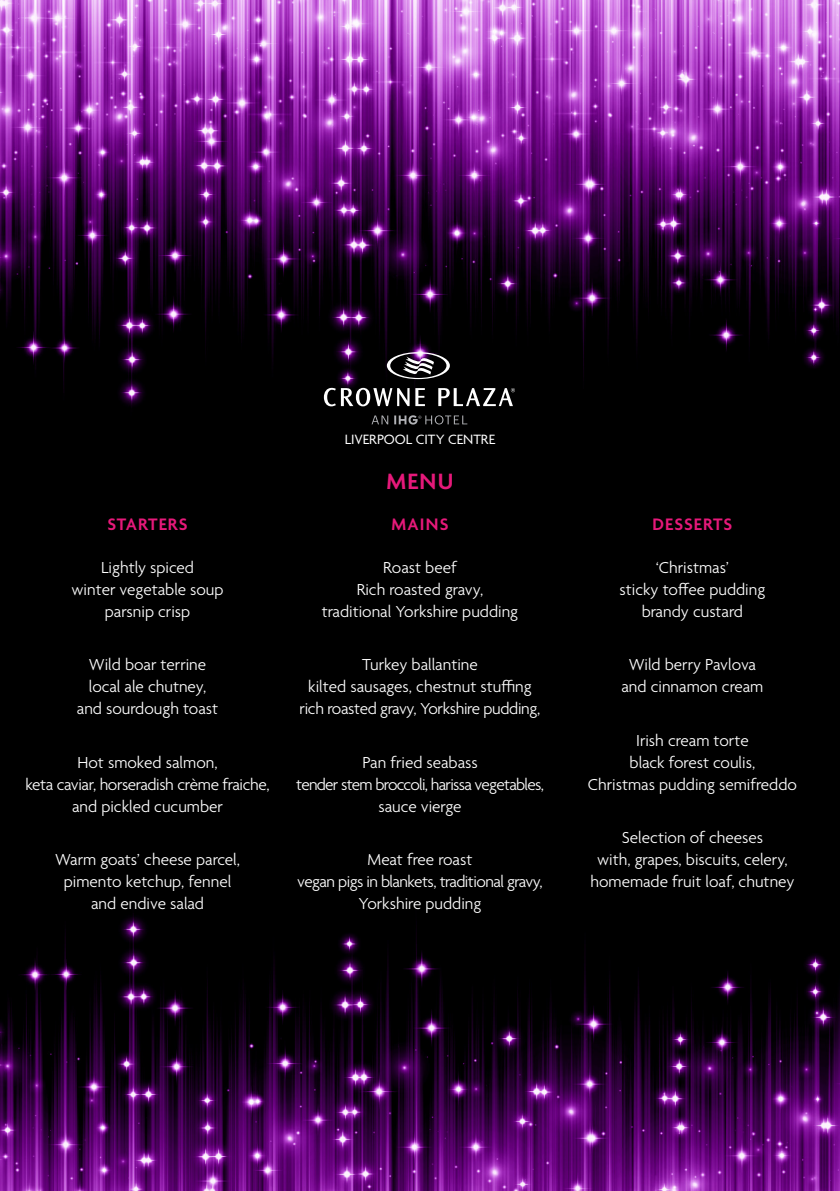
<style>
.page{position:relative;width:840px;height:1191px;background:#fff}
.page>*{position:absolute;margin:0;border:0;box-sizing:border-box;transform-origin:0 0}
.t1{font:600 24px "Agenda";color:#e6197a}
.t2{font:600 18px "Agenda";letter-spacing:.06em;color:#e6197a}
.t3{font:300 17.2px/22px "Agenda";color:#fff;text-align:center}
.t4{font:300 17.2px/22px "Agenda";letter-spacing:-.02em;color:#fff;text-align:center}
.t5{font:300 17.2px/22px "Agenda";letter-spacing:-.03em;color:#fff;text-align:center}
.t6{font:300 17.2px/22px "Agenda";letter-spacing:-.04em;color:#fff;text-align:center}
.t7{font:14.6px "Agenda";letter-spacing:-.005em;color:#fff}
</style>
<div class="page">
<img style="left:0;top:0;width:839px;height:656px">
<img style="left:0;top:656px;width:839px;height:535px">
<svg style="left:324px;top:352px;width:190px;height:54px;background:#2c292d"></svg>
<svg style="left:371px;top:415px;width:96px;height:9px"></svg>
<p class="t2" style="left:107px;top:515px;width:82px">STARTERS</p>
<p class="t3" style="left:71px;top:557px;width:153px">Lightly spiced<br>winter vegetable soup parsnip crisp</p>
<p class="t3" style="left:77px;top:654px;width:143px">Wild boar terrine local ale chutney, and sourdough toast</p>
<p class="t4" style="left:25px;top:752px;width:245px">Hot smoked salmon,<br>keta caviar, horseradish crème fraiche, and pickled cucumber</p>
<p class="t3" style="left:55px;top:849px;width:186px">Warm goats’ cheese parcel, pimento ketchup, fennel and endive salad</p>
<p class="t7" style="left:344px;top:432px;width:152px">LIVERPOOL CITY CENTRE</p>
<p class="t1" style="left:386px;top:469px;width:68px">MENU</p>
<p class="t2" style="left:391px;top:515px;width:59px">MAINS</p>
<p class="t3" style="left:321px;top:557px;width:198px">Roast beef<br>Rich roasted gravy, traditional Yorkshire pudding</p>
<p class="t3" style="left:299px;top:654px;width:242px">Turkey ballantine<br>kilted sausages, chestnut stuffing rich roasted gravy, Yorkshire pudding,</p>
<p class="t6" style="left:296px;top:752px;width:249px">Pan fried seabass<br>tender stem broccoli, harissa vegetables, sauce vierge</p>
<p class="t5" style="left:297px;top:849px;width:247px">Meat free roast<br>vegan pigs in blankets, traditional gravy,<br>Yorkshire pudding</p>
<p class="t2" style="left:652px;top:515px;width:81px">DESSERTS</p>
<p class="t3" style="left:619px;top:557px;width:147px">‘Christmas’<br>sticky toffee pudding brandy custard</p>
<p class="t3" style="left:621px;top:654px;width:143px">Wild berry Pavlova and cinnamon cream</p>
<p class="t3" style="left:587px;top:730px;width:210px">Irish cream torte<br>black forest coulis,<br>Christmas pudding semifreddo</p>
<p class="t3" style="left:590px;top:827px;width:205px">Selection of cheeses<br>with, grapes, biscuits, celery, homemade fruit loaf, chutney</p>
</div>
